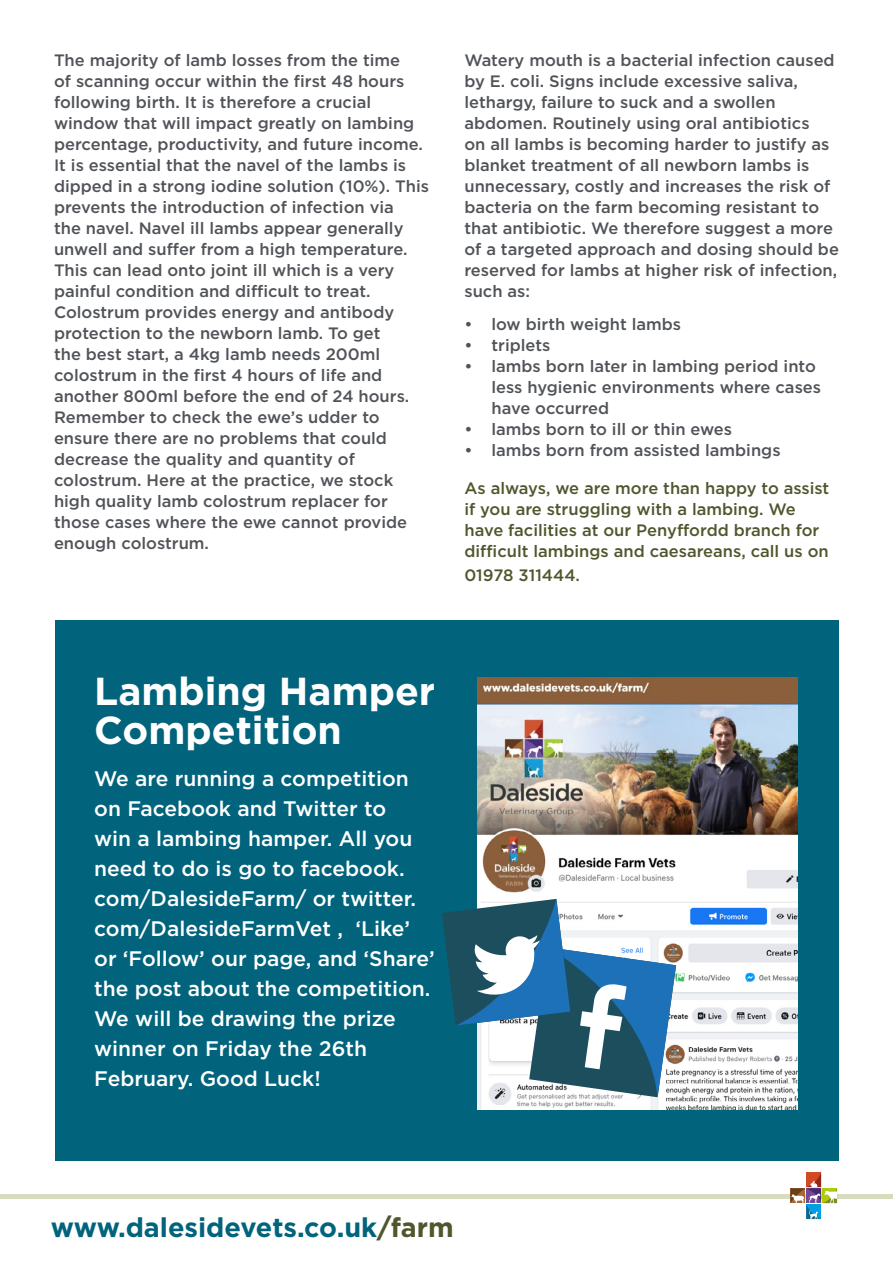
<style>
.page{position:relative;width:893px;height:1263px;background:#fff}
.page>*{position:absolute;margin:0;border:0;box-sizing:border-box;transform-origin:0 0}
.t1{font:700 39px/39px "Gotham";color:#fff}
.t2{font:700 27px "Gotham";color:#01647c}
.t3{font:500 21px/30px "Gotham";color:#fff}
.t4{font:500 16.5px/21px "Gotham";color:#505358}
.t5{font:500 16.5px/21px "Gotham";color:#51562d}
.s1{color:#51562d}
</style>
<div class="page">
<div style="left:0;top:1194px;width:893px;height:5px;background:#d8dbbe"></div>
<svg style="left:790px;top:1172px;width:47px;height:47px"></svg>
<div style="left:55px;top:621px;width:783px;height:540px;background:#01647c"></div>
<img style="left:478px;top:677px;width:319px;height:432px">
<svg style="left:442px;top:899px;width:234px;height:198px"></svg>
<p class="t4" style="left:54px;top:49px;width:377px">The majority of lamb losses from the time<br>of scanning occur within the first 48 hours following birth. It is therefore a crucial window that will impact greatly on lambing percentage, productivity, and future income.<br>It is essential that the navel of the lambs is dipped in a strong iodine solution (10%). This prevents the introduction of infection via<br>the navel. Navel ill lambs appear generally unwell and suffer from a high temperature.<br>This can lead onto joint ill which is a very painful condition and difficult to treat.<br>Colostrum provides energy and antibody protection to the newborn lamb. To get<br>the best start, a 4kg lamb needs 200ml colostrum in the first 4 hours of life and another 800ml before the end of 24 hours.<br>Remember to check the ewe’s udder to ensure there are no problems that could decrease the quality and quantity of colostrum. Here at the practice, we stock high quality lamb colostrum replacer for those cases where the ewe cannot provide enough colostrum.</p>
<p class="t4" style="left:464px;top:49px;width:376px">Watery mouth is a bacterial infection caused by E. coli. Signs include excessive saliva, lethargy, failure to suck and a swollen abdomen. Routinely using oral antibiotics<br>on all lambs is becoming harder to justify as blanket treatment of all newborn lambs is unnecessary, costly and increases the risk of bacteria on the farm becoming resistant to that antibiotic. We therefore suggest a more of a targeted approach and dosing should be reserved for lambs at higher risk of infection, such as:</p>
<p class="t4" style="left:464px;top:313px;width:218px">• low birth weight lambs</p>
<p class="t4" style="left:464px;top:334px;width:88px">• triplets</p>
<p class="t4" style="left:491px;top:355px;width:331px;text-indent:-27px">• lambs born later in lambing period into less hygienic environments where cases have occurred</p>
<p class="t4" style="left:464px;top:418px;width:269px">• lambs born to ill or thin ewes</p>
<p class="t4" style="left:464px;top:439px;width:318px">• lambs born from assisted lambings</p>
<p class="t5" style="left:464px;top:477px;width:366px">As always, we are more than happy to assist if you are struggling with a lambing. We have facilities at our Penyffordd branch for difficult lambings and caesareans, call us on</p>
<p class="t5" style="left:464px;top:564px;width:117px">01978 311444.</p>
<h1 class="t1" style="left:94px;top:670px;width:343px">Lambing Hamper<br>Competition</h1>
<p class="t3" style="left:94px;top:763px;width:342px">We are running a competition on Facebook and Twitter to<br>win a lambing hamper. All you need to do is go to facebook. com/DalesideFarm/ or twitter. com/DalesideFarmVet , ‘Like’ or ‘Follow’ our page, and ‘Share’ the post about the competition.<br>We will be drawing the prize winner on Friday the 26th<br>February. Good Luck!</p>
<h2 class="t2" style="left:51px;top:1212px;width:404px">www.dalesidevets.co.uk<span class="s1">/farm</span></h2>
</div>
